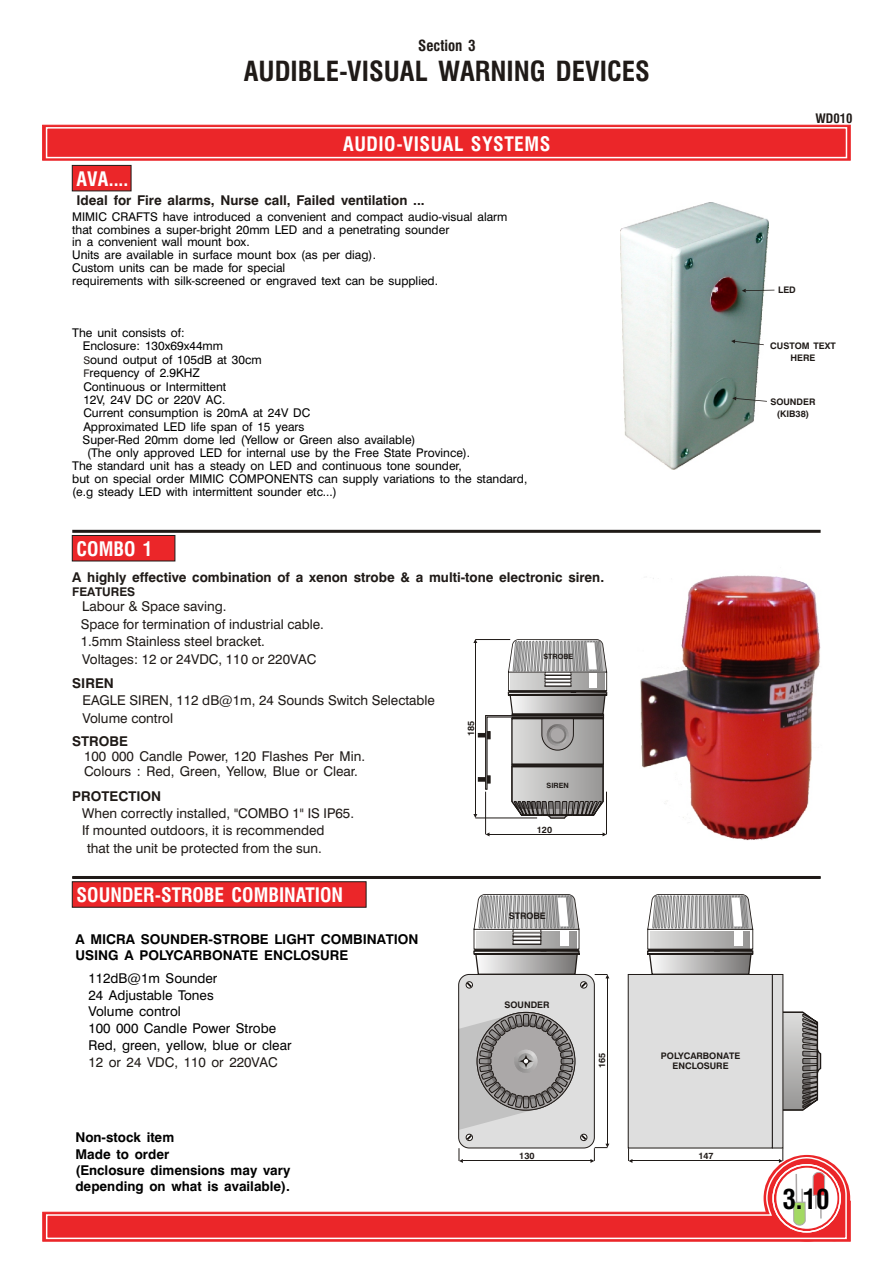
<style>
.page{position:relative;width:894px;height:1263px;background:#fff}
.page>*{position:absolute;margin:0;border:0;box-sizing:border-box;transform-origin:0 0}
.t1{font:700 27px "Swis 721 Cn BT";color:#1f1a17}
.t2{font:700 27px "Swis 721 Cn BT";color:#000}
.t3{font:700 19.5px "Swis 721 Cn BT";color:#fff}
.t4{font:700 19.5px "Swis 721 Cn BT";letter-spacing:.025em;color:#fff}
.t5{font:700 15px "Swis 721 Cn BT";color:#1f1a17}
.t6{font:13.5px/17.5px "Swis 721 BT";color:#1f1a17}
.t7{font:700 13.5px/16.2px "Swis 721 BT";color:#000}
.t8{font:700 13.5px "Swis 721 BT";color:#1f1a17}
.t9{font:13.5px/16.8px "Swis 721 BT";color:#000}
.t10{font:700 12.75px "Swis 721 Cn BT";color:#1f1a17}
.t11{font:12px/12.9px "Swis 721 BT";color:#000}
.t12{font:700 12px "Swis 721 BT";color:#1f1a17}
.t13{font:10.5px/13.4px "Swis 721 BT";color:#1f1a17}
.t14{font:700 9px/11.9px "Swis 721 BT";color:#1f1a17;text-align:center}
.t15{font:700 7.2px "Swis 721 BT";color:#1f1a17}
</style>
<div class="page">
<svg style="left:42px;top:1184px;width:809px;height:58px;background:#ed4649"></svg>
<div style="left:42px;top:125px;width:808px;height:35px;background:#eb2629;border:1px solid #eb2629"></div>
<div style="left:46px;top:127px;width:801px;height:31px;border:2px solid #fff"></div>
<svg style="left:45px;top:1157px;width:803px;height:83px"></svg>
<div style="left:772px;top:1164px;width:69px;height:69px;border:2px solid #fff;border-radius:50%"></div>
<div style="left:72px;top:165px;width:59px;height:26px;background:#eb2629;border:1px solid #1f1a17"></div>
<div style="left:72px;top:882px;width:294px;height:25px;background:#eb2629"></div>
<hr style="left:478px;top:733px;width:10px;height:4px;background:#1f1a17">
<svg style="left:478px;top:777px;width:7px;height:5px"></svg>
<hr style="left:475px;top:643px;width:1px;height:171px;background:#1f1a17">
<svg style="left:473px;top:814px;width:4px;height:4px"></svg>
<hr style="left:485px;top:792px;width:1px;height:42px;background:#1f1a17">
<hr style="left:606px;top:792px;width:1px;height:42px;background:#1f1a17">
<svg style="left:486px;top:832px;width:4px;height:4px"></svg>
<hr style="left:489px;top:834px;width:114px;height:1px;background:#1f1a17">
<svg style="left:485px;top:639px;width:123px;height:185px"></svg>
<hr style="left:475px;top:818px;width:62px;height:1px;background:#1f1a17">
<hr style="left:475px;top:639px;width:35px;height:1px;background:#1f1a17">
<div style="left:72px;top:535px;width:103px;height:26px;background:#eb2629;border:1px solid #1f1a17"></div>
<svg style="left:783px;top:1011px;width:39px;height:100px;background:#9c9a99"></svg>
<hr style="left:632px;top:1161px;width:147px;height:1px;background:#1f1a17">
<div style="left:772px;top:974px;width:11px;height:174px;background:#dedede"></div>
<div style="left:628px;top:974px;width:145px;height:174px;background:#dedede;border:1px solid #1f1a17"></div>
<svg style="left:647px;top:894px;width:107px;height:81px;background:#acabaa"></svg>
<svg style="left:779px;top:1148px;width:4px;height:15px"></svg>
<svg style="left:628px;top:1148px;width:4px;height:15px"></svg>
<svg style="left:473px;top:894px;width:107px;height:80px;background:#acabaa"></svg>
<div style="left:459px;top:974px;width:135px;height:174px;background:#dedede;border-radius:11px"></div>
<hr style="left:463px;top:1161px;width:128px;height:1px;background:#1f1a17">
<hr style="left:607px;top:978px;width:1px;height:166px;background:#1f1a17">
<svg style="left:466px;top:981px;width:7px;height:8px"></svg>
<svg style="left:580px;top:981px;width:7px;height:8px"></svg>
<svg style="left:467px;top:982px;width:5px;height:5px"></svg>
<svg style="left:581px;top:982px;width:5px;height:5px"></svg>
<svg style="left:460px;top:1012px;width:115px;height:128px"></svg>
<div style="left:458px;top:974px;width:137px;height:174px;border:1px solid #1f1a17;border-radius:11px"></div>
<svg style="left:459px;top:1148px;width:4px;height:15px"></svg>
<svg style="left:581px;top:1135px;width:28px;height:28px"></svg>
<svg style="left:595px;top:974px;width:14px;height:4px"></svg>
<hr style="left:72px;top:876px;width:749px;height:3px;background:#1f1a17">
<hr style="left:72px;top:530px;width:749px;height:3px;background:#1f1a17">
<img style="left:621px;top:203px;width:148px;height:266px">
<svg style="left:742px;top:289px;width:32px;height:4px"></svg>
<svg style="left:732px;top:397px;width:35px;height:5px"></svg>
<svg style="left:731px;top:339px;width:33px;height:6px"></svg>
<img style="left:640px;top:575px;width:181px;height:266px">
<p class="t5" style="left:418px;top:40px;width:59px">Section 3</p>
<h1 class="t1" style="left:244px;top:60px;width:408px">AUDIBLE-VISUAL WARNING DEVICES</h1>
<h2 class="t3" style="left:77px;top:171px;width:53px">AVA....</h2>
<h2 class="t4" style="left:343px;top:136px;width:209px">AUDIO-VISUAL SYSTEMS</h2>
<p class="t8" style="left:76px;top:195px;width:350px">Ideal for Fire alarms, Nurse call, Failed ventilation ...</p>
<p class="t11" style="left:72px;top:211px;width:437px">MIMIC CRAFTS have introduced a convenient and compact audio-visual alarm that combines a super-bright 20mm LED and a penetrating sounder<br>in a convenient wall mount box.<br>Units are available in surface mount box (as per diag).<br>Custom units can be made for special<br>requirements with silk-screened or engraved text can be supplied.</p>
<p class="t11" style="left:72px;top:327px;width:114px">The unit consists of:</p>
<p class="t11" style="left:83px;top:341px;width:142px">Enclosure: 130x69x44mm</p>
<p class="t11" style="left:90px;top:354px;width:173px">ound output of 105dB at 30cm</p>
<p class="t13" style="left:83px;top:354px;width:8px">S<br>F</p>
<p class="t11" style="left:83px;top:367px;width:228px;line-height:13.4px;text-indent:6px">requency of 2.9KHZ<br>Continuous or Intermittent<br>12V, 24V DC or 220V AC.<br>Current consumption is 20mA at 24V DC<br>Approximated LED life span of 15 years</p>
<p class="t11" style="left:83px;top:434px;width:334px">Super-Red 20mm dome led (Yellow or Green also available)</p>
<p class="t11" style="left:87px;top:447px;width:385px">(The only approved LED for internal use by the Free State Province).</p>
<p class="t11" style="left:72px;top:460px;width:391px">The standard unit has a steady on LED and continuous tone sounder,</p>
<p class="t11" style="left:72px;top:473px;width:457px">but on special order MIMIC COMPONENTS can supply variations to the standard,</p>
<p class="t11" style="left:72px;top:486px;width:266px">(e.g steady LED with intermittent sounder etc...)</p>
<h2 class="t3" style="left:77px;top:541px;width:78px">COMBO 1</h2>
<p class="t8" style="left:72px;top:571px;width:533px">A highly effective combination of a xenon strobe &amp; a multi-tone electronic siren.</p>
<p class="t12" style="left:72px;top:587px;width:64px">FEATURES</p>
<p class="t6" style="left:82px;top:599px;width:146px">Labour &amp; Space saving.</p>
<p class="t6" style="left:81px;top:634px;width:186px">1.5mm Stainless steel bracket.</p>
<p class="t6" style="left:81px;top:617px;width:245px">Space for termination of industrial cable.</p>
<p class="t6" style="left:82px;top:652px;width:236px">Voltages: 12 or 24VDC, 110 or 220VAC</p>
<p class="t8" style="left:72px;top:678px;width:43px">SIREN</p>
<p class="t6" style="left:82px;top:693px;width:354px">EAGLE SIREN, 112 dB@1m, 24 Sounds Switch Selectable<br>Volume control</p>
<p class="t8" style="left:72px;top:735px;width:57px">STROBE</p>
<p class="t6" style="left:72px;top:728px;width:5px">.</p>
<p class="t6" style="left:84px;top:750px;width:283px;line-height:14.9px">100 000 Candle Power, 120 Flashes Per Min.<br>Colours : Red, Green, Yellow, Blue or Clear.</p>
<p class="t8" style="left:72px;top:791px;width:90px">PROTECTION</p>
<p class="t6" style="left:82px;top:805px;width:273px">When correctly installed, "COMBO 1" IS IP65.</p>
<p class="t6" style="left:82px;top:823px;width:244px">If mounted outdoors, it is recommended</p>
<p class="t6" style="left:87px;top:840px;width:236px">that the unit be protected from the sun.</p>
<h2 class="t3" style="left:77px;top:887px;width:268px">SOUNDER-STROBE COMBINATION</h2>
<p class="t7" style="left:75px;top:932px;width:345px">A MICRA SOUNDER-STROBE LIGHT COMBINATION<br>USING A POLYCARBONATE ENCLOSURE</p>
<p class="t9" style="left:88px;top:971px;width:205px">112dB@1m Sounder<br>24 Adjustable Tones<br>Volume control<br>100 000 Candle Power Strobe<br>Red, green, yellow, blue or clear</p>
<p class="t6" style="left:88px;top:1054px;width:191px">12 or 24 VDC, 110 or 220VAC</p>
<p class="t14" style="left:466px;top:736px;width:17px;rotate:-90deg">185</p>
<p class="t15" style="left:543px;top:654px;width:31px">STROBE</p>
<p class="t15" style="left:547px;top:782px;width:24px">SIREN</p>
<p class="t14" style="left:537px;top:825px;width:17px">120</p>
<p class="t14" style="left:509px;top:911px;width:39px">STROBE</p>
<p class="t14" style="left:504px;top:1000px;width:47px">SOUNDER</p>
<p class="t14" style="left:597px;top:1068px;width:17px;rotate:-90deg">165</p>
<p class="t14" style="left:661px;top:1052px;width:81px;line-height:9.8px">POLYCARBONATE<br>ENCLOSURE</p>
<p class="t7" style="left:75px;top:1131px;width:216px">Non-stock item<br>Made to order<br>(Enclosure dimensions may vary depending on what is available).</p>
<p class="t14" style="left:519px;top:1151px;width:17px">130</p>
<p class="t14" style="left:698px;top:1151px;width:17px">147</p>
<p class="t10" style="left:815px;top:114px;width:39px">WD010</p>
<p class="t14" style="left:778px;top:285px;width:19px">LED</p>
<p class="t14" style="left:770px;top:340px;width:67px">CUSTOM TEXT<br>HERE</p>
<p class="t14" style="left:770px;top:397px;width:47px">SOUNDER (KIB38)</p>
<h1 class="t2" style="left:782px;top:1189px;width:49px">3.10</h1>
</div>
